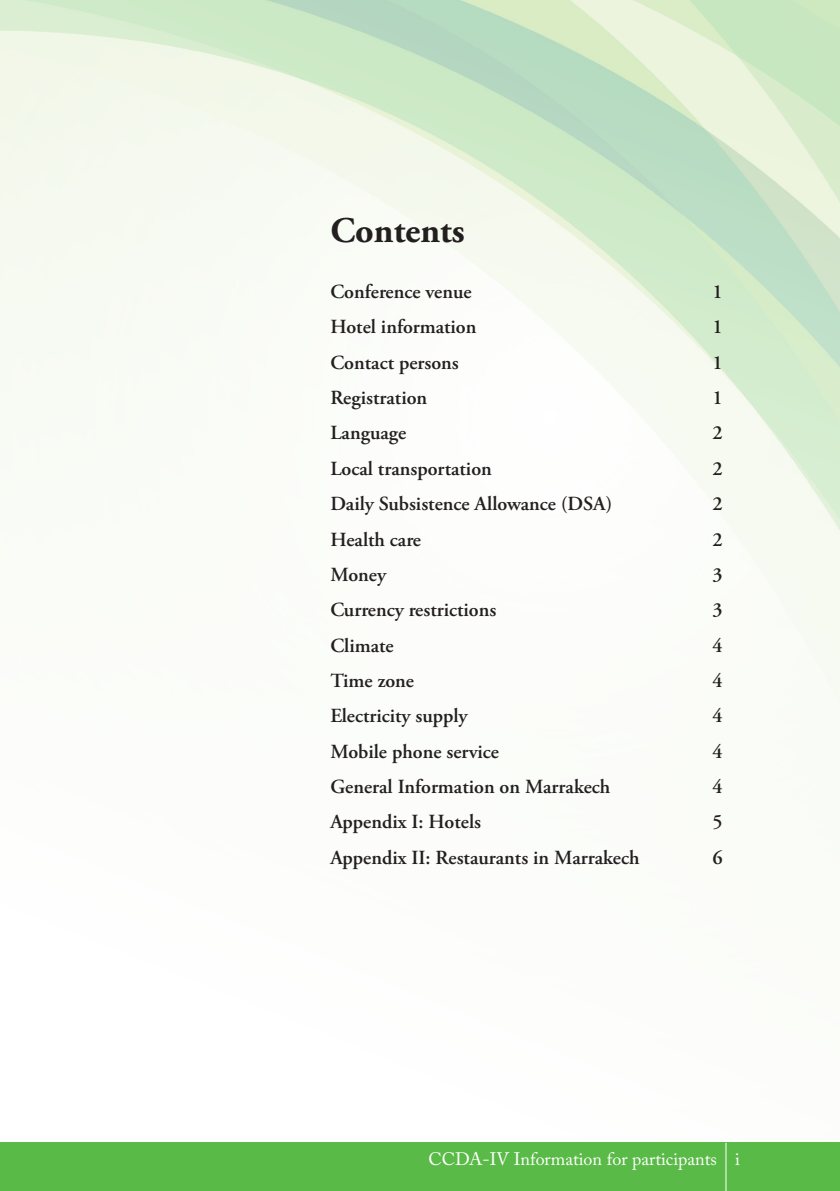
<style>
.page{position:relative;width:840px;height:1191px;background:#fff}
.page>*{position:absolute;margin:0;border:0;box-sizing:border-box;transform-origin:0 0}
.t1{font:700 36px "Adobe Garamond Pro";color:#231f20}
.t2{font:600 20px "Adobe Garamond Pro";color:#231f20}
.t3{font:18px "Adobe Caslon Pro";color:#fff}
</style>
<div class="page">
<img style="left:0;top:0;width:839px;height:703px">
<div style="left:0;top:1142px;width:839px;height:49px;background:#5aba47"></div>
<hr style="left:725px;top:1142px;width:1px;height:49px;background:#fff">
<h1 class="t1" style="left:330px;top:209px;width:136px">Contents</h1>
<p class="t2" style="left:330px;top:280px;width:143px">Conference venue</p>
<p class="t2" style="left:712px;top:280px;width:12px">1</p>
<p class="t2" style="left:330px;top:315px;width:147px">Hotel information</p>
<p class="t2" style="left:712px;top:315px;width:12px">1</p>
<p class="t2" style="left:330px;top:351px;width:130px">Contact persons</p>
<p class="t2" style="left:712px;top:351px;width:12px">1</p>
<p class="t2" style="left:330px;top:386px;width:98px">Registration</p>
<p class="t2" style="left:712px;top:386px;width:12px">1</p>
<p class="t2" style="left:330px;top:421px;width:77px">Language</p>
<p class="t2" style="left:712px;top:421px;width:12px">2</p>
<p class="t2" style="left:330px;top:457px;width:163px">Local transportation</p>
<p class="t2" style="left:712px;top:457px;width:12px">2</p>
<p class="t2" style="left:330px;top:492px;width:283px">Daily Subsistence Allowance (DSA)</p>
<p class="t2" style="left:712px;top:492px;width:12px">2</p>
<p class="t2" style="left:330px;top:527px;width:92px">Health care</p>
<p class="t2" style="left:712px;top:527px;width:12px">2</p>
<p class="t2" style="left:330px;top:563px;width:57px">Money</p>
<p class="t2" style="left:712px;top:563px;width:12px">3</p>
<p class="t2" style="left:330px;top:598px;width:167px">Currency restrictions</p>
<p class="t2" style="left:712px;top:598px;width:12px">3</p>
<p class="t2" style="left:330px;top:634px;width:65px">Climate</p>
<p class="t2" style="left:712px;top:634px;width:12px">4</p>
<p class="t2" style="left:330px;top:669px;width:85px">Time zone</p>
<p class="t2" style="left:712px;top:669px;width:12px">4</p>
<p class="t2" style="left:330px;top:704px;width:139px">Electricity supply</p>
<p class="t2" style="left:712px;top:704px;width:12px">4</p>
<p class="t2" style="left:330px;top:740px;width:170px">Mobile phone service</p>
<p class="t2" style="left:712px;top:740px;width:12px">4</p>
<p class="t2" style="left:330px;top:775px;width:281px">General Information on Marrakech</p>
<p class="t2" style="left:712px;top:775px;width:12px">4</p>
<p class="t2" style="left:330px;top:810px;width:152px">Appendix I: Hotels</p>
<p class="t2" style="left:712px;top:810px;width:12px">5</p>
<p class="t2" style="left:330px;top:846px;width:310px">Appendix II: Restaurants in Marrakech</p>
<p class="t2" style="left:712px;top:846px;width:12px">6</p>
<p class="t3" style="left:428px;top:1148px;width:313px">CCDA-IV Information for participants <sup>i</sup> i</p>
</div>
